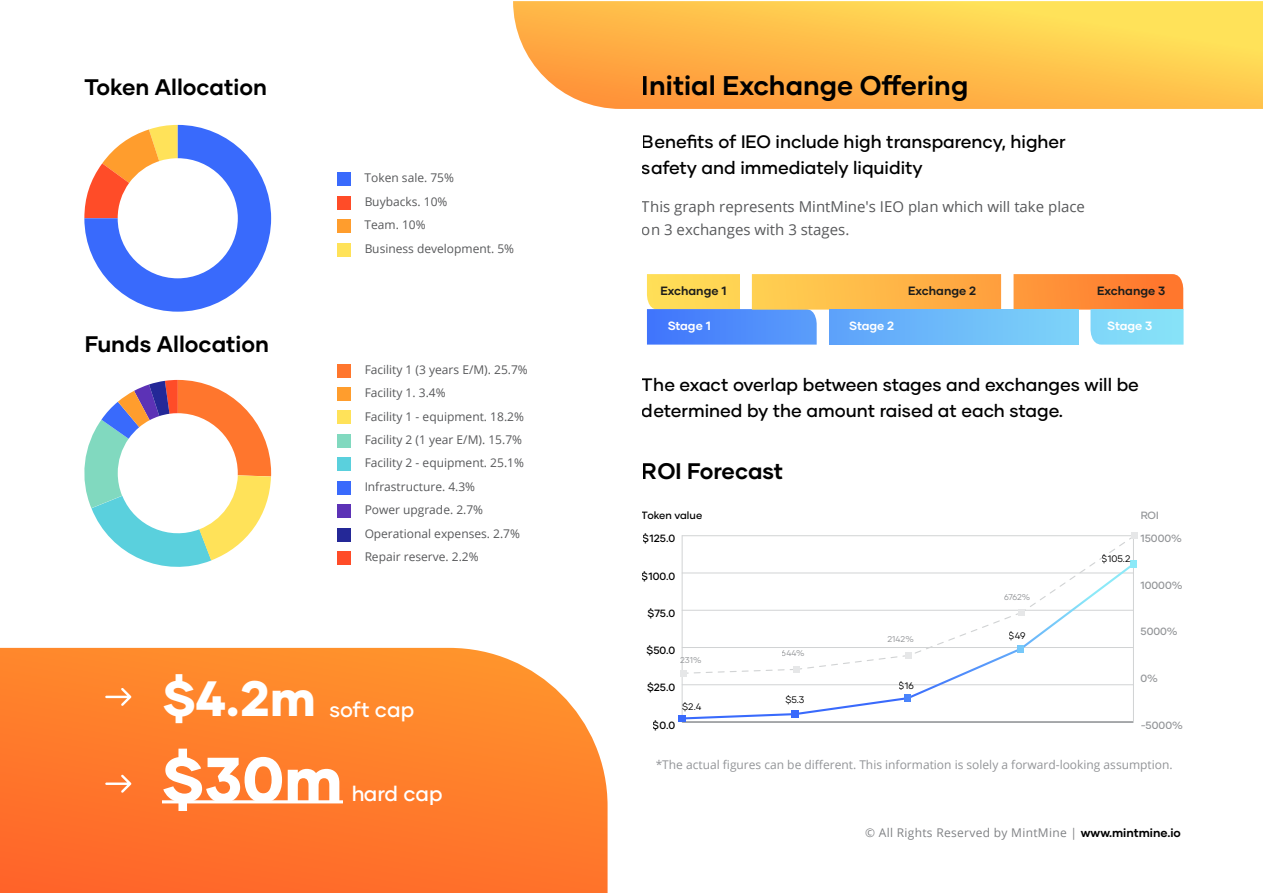
<style>
.page{position:relative;width:1263px;height:893px;background:#fff}
.page>*{position:absolute;margin:0;border:0;box-sizing:border-box;transform-origin:0 0}
.t1{font:800 63px "Gilmer";color:#fff}
.t2{font:800 49.5px "Gilmer";color:#fff}
.t3{font:700 27px "Gilmer";color:#000}
.t4{font:700 22.5px "Gilmer";color:#000}
.t5{font:500 21px "Gilmer";color:#fff}
.t6{font:500 18px/25.5px "Gilmer";color:#000}
.t7{font:15px/22.5px "Open Sans";color:#58595b}
.t8{font:12px/23.4px "Open Sans";color:#58595b}
.t9{font:12px "Open Sans";color:#939598}
.t10{font:12px "Open Sans";letter-spacing:.025em;color:#808285}
.t11{font:700 12px "Gilmer";color:#1d1d1b}
.t12{font:700 12px "Gilmer";letter-spacing:-.005em;color:#fff}
.t13{font:500 10.5px "Gilmer";color:#000}
.t14{font:500 10.5px "Gilmer";color:#939598}
.t15{font:9.45px "Gilmer";letter-spacing:-.005em;color:#000}
.t16{font:8.4px "Gilmer";color:#939598}
.s1{font-family:"Gilmer";font-weight:700;color:#000}
</style>
<div class="page">
<svg style="left:84px;top:125px;width:187px;height:187px"></svg>
<svg style="left:513px;top:1px;width:750px;height:108px;background:#ffc151"></svg>
<hr style="left:682px;top:721px;width:451px;height:2px;background:#939598">
<svg style="left:681px;top:563px;width:452px;height:156px"></svg>
<hr style="left:1133px;top:536px;width:1px;height:186px;background:#d1d3d4">
<svg style="left:679px;top:715px;width:6px;height:7px"></svg>
<svg style="left:792px;top:711px;width:6px;height:6px"></svg>
<svg style="left:904px;top:695px;width:7px;height:6px"></svg>
<svg style="left:682px;top:535px;width:454px;height:139px"></svg>
<div style="left:680px;top:670px;width:6px;height:7px;background:#e6e7e8"></div>
<div style="left:793px;top:666px;width:6px;height:7px;background:#e6e7e8"></div>
<div style="left:906px;top:652px;width:6px;height:7px;background:#e6e7e8"></div>
<div style="left:1018px;top:609px;width:7px;height:7px;background:#e6e7e8"></div>
<div style="left:1131px;top:532px;width:7px;height:7px;background:#e6e7e8"></div>
<svg style="left:84px;top:380px;width:187px;height:187px"></svg>
<div style="left:338px;top:172px;width:13px;height:14px;background:#396afc"></div>
<div style="left:338px;top:196px;width:13px;height:13px;background:#ff4c28"></div>
<div style="left:338px;top:219px;width:13px;height:14px;background:#ff9d2d"></div>
<div style="left:338px;top:243px;width:13px;height:13px;background:#ffe259"></div>
<div style="left:338px;top:364px;width:13px;height:13px;background:#ff762d"></div>
<div style="left:338px;top:387px;width:13px;height:14px;background:#ff9d2d"></div>
<div style="left:338px;top:411px;width:13px;height:13px;background:#ffe259"></div>
<div style="left:338px;top:434px;width:13px;height:14px;background:#81d9bf"></div>
<div style="left:338px;top:458px;width:13px;height:13px;background:#5ad0dd"></div>
<div style="left:338px;top:481px;width:13px;height:13px;background:#396afc"></div>
<div style="left:338px;top:504px;width:13px;height:14px;background:#5c32b6"></div>
<div style="left:338px;top:528px;width:13px;height:13px;background:#242897"></div>
<div style="left:338px;top:551px;width:13px;height:14px;background:#ff4c28"></div>
<svg style="left:1013px;top:274px;width:170px;height:71px;background:#d5aa81"></svg>
<svg style="left:647px;top:274px;width:354px;height:71px;background:#c6b28c"></svg>
<div style="left:830px;top:309px;width:249px;height:36px;background:linear-gradient(to right,#5da2fa,#7ed5f9)"></div>
<svg style="left:0;top:648px;width:608px;height:245px;background:#ff8132"></svg>
<svg style="left:105px;top:688px;width:26px;height:18px"></svg>
<svg style="left:105px;top:775px;width:26px;height:18px"></svg>
<hr style="left:162px;top:800px;width:181px;height:3px;background:#fff">
<h3 class="t4" style="left:84px;top:73px;width:184px">Token Allocation</h3>
<h3 class="t3" style="left:642px;top:69px;width:328px">Initial Exchange Offering</h3>
<p class="t8" style="left:364px;top:166px;width:91px">Token sale. 75%</p>
<h3 class="t4" style="left:84px;top:330px;width:186px">Funds Allocation</h3>
<p class="t8" style="left:364px;top:190px;width:151px">Buybacks. 10%<br>Team. 10%<br>Business development. 5%</p>
<p class="t8" style="left:364px;top:357px;width:165px">Facility 1 (3 years E/M). 25.7%<br>Facility 1. 3.4%<br>Facility 1 - equipment. 18.2%<br>Facility 2 (1 year E/M). 15.7%<br>Facility 2 - equipment. 25.1%<br>Infrastructure. 4.3%<br>Power upgrade. 2.7%<br>Operational expenses. 2.7%<br>Repair reserve. 2.2%</p>
<h2 class="t2" style="left:162px;top:668px;width:155px">$4.2m</h2>
<h1 class="t1" style="left:162px;top:740px;width:182px">$30m</h1>
<h3 class="t5" style="left:329px;top:696px;width:86px">soft cap</h3>
<h3 class="t5" style="left:351px;top:780px;width:93px">hard cap</h3>
<h3 class="t6" style="left:642px;top:129px;width:425px">Benefits of IEO include high transparency, higher safety and immediately liquidity</h3>
<p class="t7" style="left:642px;top:195px;width:445px">This graph represents MintMine's IEO plan which will take place on 3 exchanges with 3 stages.</p>
<p class="t11" style="left:660px;top:284px;width:68px">Exchange 1</p>
<p class="t12" style="left:668px;top:319px;width:45px">Stage 1</p>
<p class="t12" style="left:849px;top:319px;width:47px">Stage 2</p>
<p class="t11" style="left:908px;top:284px;width:70px">Exchange 2</p>
<p class="t11" style="left:1097px;top:284px;width:70px">Exchange 3</p>
<p class="t12" style="left:1107px;top:319px;width:47px">Stage 3</p>
<h3 class="t6" style="left:642px;top:372px;width:498px">The exact overlap between stages and exchanges will be determined by the amount raised at each stage.</h3>
<h3 class="t4" style="left:642px;top:457px;width:143px">ROI Forecast</h3>
<p class="t13" style="left:642px;top:509px;width:62px">Token value</p>
<p class="t14" style="left:1140px;top:509px;width:20px">ROI</p>
<p class="t13" style="left:643px;top:532px;width:34px">$125.0</p>
<p class="t13" style="left:642px;top:569px;width:35px">$100.0</p>
<p class="t13" style="left:647px;top:607px;width:29px">$75.0</p>
<p class="t13" style="left:646px;top:644px;width:30px">$50.0</p>
<p class="t16" style="left:680px;top:655px;width:23px">231%</p>
<p class="t13" style="left:647px;top:681px;width:29px">$25.0</p>
<p class="t15" style="left:682px;top:701px;width:21px">$2.4</p>
<p class="t13" style="left:653px;top:718px;width:24px">$0.0</p>
<p class="t16" style="left:782px;top:648px;width:24px">644%</p>
<p class="t15" style="left:785px;top:694px;width:21px">$5.3</p>
<p class="t16" style="left:887px;top:633px;width:28px">2142%</p>
<p class="t15" style="left:899px;top:679px;width:16px">$16</p>
<p class="t16" style="left:1004px;top:592px;width:28px">6762%</p>
<p class="t15" style="left:1009px;top:630px;width:18px">$49</p>
<p class="t15" style="left:1102px;top:553px;width:30px">$105.2</p>
<p class="t14" style="left:1140px;top:532px;width:43px">15000%</p>
<p class="t14" style="left:1140px;top:579px;width:43px">10000%</p>
<p class="t14" style="left:1140px;top:625px;width:39px">5000%</p>
<p class="t14" style="left:1140px;top:672px;width:19px">0%</p>
<p class="t14" style="left:1140px;top:718px;width:44px">-5000%</p>
<p class="t9" style="left:656px;top:756px;width:519px">*The actual figures can be different. This information is solely a forward-looking assumption.</p>
<p class="t10" style="left:865px;top:824px;width:317px">© All Rights Reserved by MintMine | <span class="s1">www.mintmine.io</span></p>
</div>
